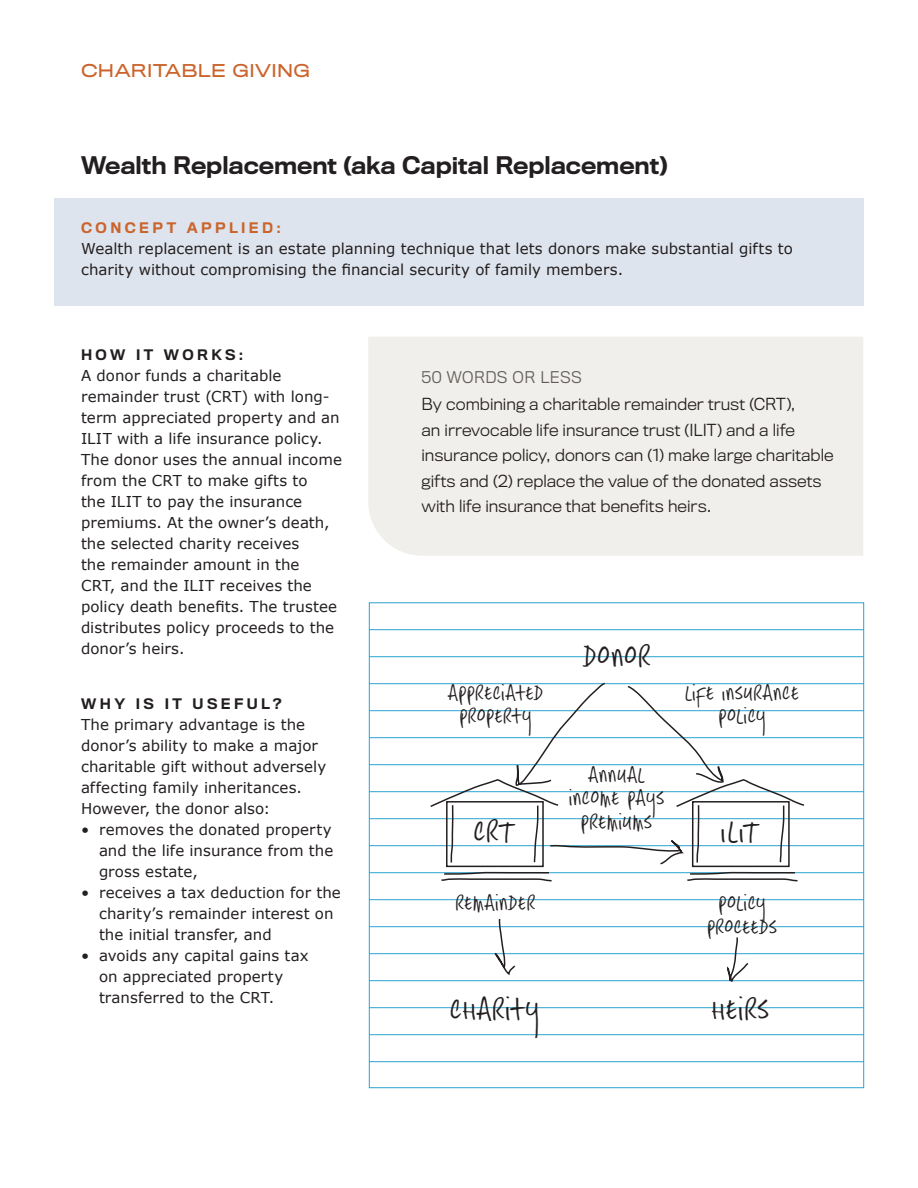
<style>
.page{position:relative;width:918px;height:1188px;background:#fff}
.page>*{position:absolute;margin:0;border:0;box-sizing:border-box;transform-origin:0 0}
.body{font:40.5px "Hasty Tasty";letter-spacing:.015em;color:#231f20}
.body-2{font:27.9px/23.7px "Hasty Tasty";letter-spacing:.01em;color:#231f20;text-align:center}
.MainHead{font:500 22.5px "Titling Gothic Normal";color:#231f20}
.Category{font:16.5px "Titling Gothic Wide";color:#cb642c}
._50_Words_body{font:300 15.45px/25.5px "Titling Gothic Normal";color:#231f20}
.body-3{font:15px/21px "Verdana";letter-spacing:.005em;color:#231f20}
._50_Words_head{font:300 15px "Titling Gothic Normal";letter-spacing:.025em;color:#625e5b}
.subheads{font:500 13.5px "Titling Gothic Normal";letter-spacing:.25em;color:#231f20}
.subheads-2{font:500 13.5px "Titling Gothic Normal";letter-spacing:.25em;color:#cb642c}
</style>
<div class="page">
<div style="left:369px;top:602px;width:495px;height:486px;background:#fff;border:1px solid #2aa4ce"></div>
<hr style="left:369px;top:629px;width:495px;height:1px;background:#2aa4ce">
<hr style="left:369px;top:656px;width:495px;height:1px;background:#2aa4ce">
<hr style="left:369px;top:683px;width:495px;height:1px;background:#2aa4ce">
<hr style="left:369px;top:710px;width:495px;height:1px;background:#2aa4ce">
<hr style="left:369px;top:737px;width:495px;height:1px;background:#2aa4ce">
<hr style="left:369px;top:764px;width:495px;height:1px;background:#2aa4ce">
<hr style="left:369px;top:791px;width:495px;height:1px;background:#2aa4ce">
<hr style="left:369px;top:818px;width:495px;height:1px;background:#2aa4ce">
<hr style="left:369px;top:845px;width:495px;height:1px;background:#2aa4ce">
<hr style="left:369px;top:872px;width:495px;height:1px;background:#2aa4ce">
<hr style="left:369px;top:899px;width:495px;height:1px;background:#2aa4ce">
<hr style="left:369px;top:926px;width:495px;height:1px;background:#2aa4ce">
<hr style="left:369px;top:953px;width:495px;height:1px;background:#2aa4ce">
<hr style="left:369px;top:980px;width:495px;height:1px;background:#2aa4ce">
<hr style="left:369px;top:1007px;width:495px;height:1px;background:#2aa4ce">
<hr style="left:369px;top:1034px;width:495px;height:1px;background:#2aa4ce">
<hr style="left:369px;top:1061px;width:495px;height:1px;background:#2aa4ce">
<div style="left:368px;top:337px;width:495px;height:219px;background:#f1efeb"></div>
<div style="left:54px;top:198px;width:810px;height:108px;background:#dee4ed"></div>
<svg style="left:429px;top:656px;width:377px;height:226px"></svg>
<svg style="left:488px;top:919px;width:29px;height:57px"></svg>
<svg style="left:727px;top:937px;width:23px;height:45px"></svg>
<p class="Category" style="left:81px;top:60px;width:231px">CHARITABLE GIVING</p>
<p class="MainHead" style="left:81px;top:152px;width:588px">Wealth Replacement (aka Capital Replacement)</p>
<p class="subheads-2" style="left:81px;top:219px;width:201px">CONCEPT APPLIED:</p>
<p class="body-3" style="left:81px;top:238px;width:713px">Wealth replacement is an estate planning technique that lets donors make substantial gifts to charity without compromising the financial security of family members.</p>
<p class="subheads" style="left:81px;top:346px;width:164px">HOW IT WORKS:</p>
<p class="body-3" style="left:81px;top:365px;width:263px">A donor funds a charitable remainder trust (CRT) with long&shy;term appreciated property and an<br>ILIT with a life insurance policy.<br>The donor uses the annual income from the CRT to make gifts to<br>the ILIT to pay the insurance premiums. At the owner’s death, the selected charity receives<br>the remainder amount in the<br>CRT, and the ILIT receives the policy death benefits. The trustee distributes policy proceeds to the donor’s heirs.</p>
<p class="subheads" style="left:81px;top:696px;width:202px">WHY IS IT USEFUL?</p>
<p class="body-3" style="left:81px;top:714px;width:247px">The primary advantage is the donor’s ability to make a major charitable gift without adversely affecting family inheritances.<br>However, the donor also:</p>
<p class="body-3" style="left:99px;top:819px;width:236px;text-align:justify;text-indent:-18px">• removes the donated property and the life insurance from the gross estate,</p>
<p class="body-3" style="left:99px;top:882px;width:243px;text-indent:-18px">• receives a tax deduction for the charity’s remainder interest on the initial transfer, and</p>
<p class="body-3" style="left:99px;top:945px;width:211px;text-indent:-18px">• avoids any capital gains tax on appreciated property transferred to the CRT.</p>
<p class="_50_Words_head" style="left:422px;top:369px;width:162px">50 WORDS OR LESS</p>
<p class="_50_Words_body" style="left:422px;top:392px;width:414px">By combining a charitable remainder trust (CRT),<br>an irrevocable life insurance trust (ILIT) and a life insurance policy, donors can (1) make large charitable gifts and (2) replace the value of the donated assets with life insurance that benefits heirs.</p>
<p class="body-2" style="left:447px;top:684px;width:98px">appreciated property</p>
<p class="body" style="left:582px;top:636px;width:70px">donor</p>
<p class="body-2" style="left:685px;top:684px;width:115px">Life Insurance policy</p>
<p class="body-2" style="left:569px;top:766px;width:97px">annual income pays premiums</p>
<p class="body" style="left:474px;top:811px;width:44px">CRT</p>
<p class="body" style="left:721px;top:811px;width:41px">IlIT</p>
<p class="body-2" style="left:456px;top:895px;width:81px">remainder</p>
<p class="body-2" style="left:707px;top:895px;width:72px">policy proceeds</p>
<p class="body" style="left:450px;top:989px;width:91px">cHarity</p>
<p class="body" style="left:711px;top:989px;width:59px">Heirs</p>
</div>
